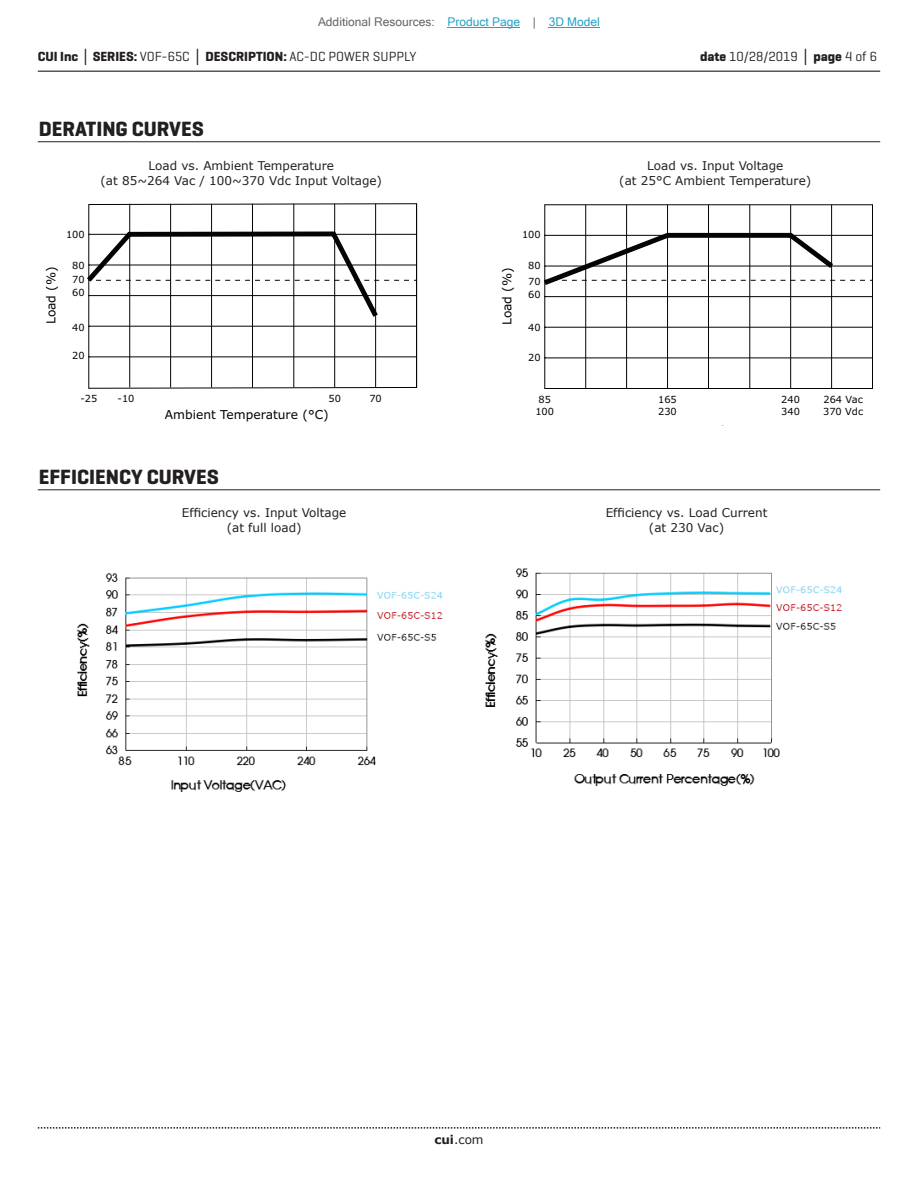
<style>
.page{position:relative;width:918px;height:1188px;background:#fff}
.page>*{position:absolute;margin:0;border:0;box-sizing:border-box;transform-origin:0 0}
.t1{font:700 21px "Geogrotesque";color:#231f20}
.t2{font:700 13.5px "Geogrotesque";color:#231f20}
.t3{font:13.5px "Geogrotesque";color:#231f20}
.t4{font:12.3px "Verdana";color:#040503}
.t5{font:12px/14.4px "Verdana";color:#231f20;text-align:center}
.t6{font:12px "Microsoft Sans Serif";color:#63676b}
.t7{font:9.75px/11.7px "Verdana";color:#040503}
.s1{color:#23a4c6}
.s2{font-family:"Verdana"}
.s3{font-weight:400}
.s4{font-weight:700}
.s5{font-family:"Verdana";font-weight:700}
</style>
<div class="page">
<hr style="left:38px;top:71px;width:842px;height:1px;background:#231f20">
<svg style="left:38px;top:1127px;width:842px;height:2px"></svg>
<svg style="left:88px;top:203px;width:329px;height:186px"></svg>
<hr style="left:416px;top:204px;width:1px;height:183px;background:#040503">
<hr style="left:375px;top:204px;width:1px;height:183px;background:#040503">
<hr style="left:334px;top:204px;width:1px;height:183px;background:#040503">
<hr style="left:293px;top:204px;width:1px;height:183px;background:#040503">
<hr style="left:252px;top:204px;width:1px;height:183px;background:#040503">
<hr style="left:211px;top:204px;width:1px;height:183px;background:#040503">
<hr style="left:170px;top:204px;width:1px;height:183px;background:#040503">
<hr style="left:129px;top:204px;width:1px;height:183px;background:#040503">
<svg style="left:544px;top:204px;width:329px;height:185px"></svg>
<hr style="left:872px;top:205px;width:1px;height:184px;background:#040503">
<hr style="left:831px;top:205px;width:1px;height:184px;background:#040503">
<hr style="left:790px;top:205px;width:1px;height:184px;background:#040503">
<hr style="left:749px;top:205px;width:1px;height:184px;background:#040503">
<hr style="left:708px;top:205px;width:1px;height:184px;background:#040503">
<hr style="left:667px;top:205px;width:1px;height:184px;background:#040503">
<hr style="left:626px;top:205px;width:1px;height:184px;background:#040503">
<hr style="left:585px;top:205px;width:1px;height:184px;background:#040503">
<svg style="left:87px;top:226px;width:751px;height:96px"></svg>
<svg style="left:89px;top:280px;width:327px;height:1px"></svg>
<svg style="left:545px;top:280px;width:327px;height:1px"></svg>
<hr style="left:38px;top:141px;width:842px;height:1px;background:#231f20">
<img style="left:485px;top:568px;width:357px;height:218px">
<hr style="left:38px;top:489px;width:842px;height:1px;background:#231f20">
<img style="left:76px;top:573px;width:367px;height:219px">
<hr style="left:448px;top:27px;width:72px;height:1px;background:#23a4c6">
<hr style="left:549px;top:27px;width:51px;height:1px;background:#23a4c6">
<p class="t6" style="left:318px;top:15px;width:283px">Additional Resources: <span class="s1">Product Page</span> | <span class="s1">3D Model</span></p>
<p class="t2" style="left:38px;top:48px;width:380px">CUI Inc <span class="s2">│</span> SERIES: <span class="s3">VOF-65C</span> <span class="s2">│</span> DESCRIPTION: <span class="s3">AC-DC POWER SUPPLY</span></p>
<p class="t3" style="left:700px;top:48px;width:179px"><span class="s4">date</span> 10/28/2019 <span class="s5">│</span> <span class="s4">page</span> 4 of 6</p>
<h1 class="t1" style="left:39px;top:116px;width:167px">DERATING CURVES</h1>
<p class="t5" style="left:101px;top:158px;width:283px">Load vs. Ambient Temperature<br>(at 85~264 Vac / 100~370 Vdc Input Voltage)</p>
<p class="t5" style="left:619px;top:158px;width:194px">Load vs. Input Voltage<br>(at 25°C Ambient Temperature)</p>
<p class="t7" style="left:66px;top:228px;width:20px">100</p>
<p class="t4" style="left:43px;top:324px;width:59px;rotate:-90deg">Load (%)</p>
<p class="t7" style="left:72px;top:260px;width:14px">80</p>
<p class="t7" style="left:72px;top:273px;width:14px">70</p>
<p class="t7" style="left:72px;top:287px;width:14px">60</p>
<p class="t7" style="left:72px;top:322px;width:14px">40</p>
<p class="t7" style="left:72px;top:350px;width:14px">20</p>
<p class="t7" style="left:80px;top:392px;width:18px">-25</p>
<p class="t7" style="left:118px;top:392px;width:18px">-10</p>
<p class="t7" style="left:328px;top:392px;width:14px">50</p>
<p class="t4" style="left:165px;top:407px;width:165px">Ambient Temperature (°C)</p>
<p class="t7" style="left:369px;top:392px;width:14px">70</p>
<p class="t7" style="left:522px;top:228px;width:20px">100</p>
<p class="t4" style="left:499px;top:325px;width:59px;rotate:-90deg">Load (%)</p>
<p class="t7" style="left:528px;top:260px;width:14px">80</p>
<p class="t7" style="left:528px;top:275px;width:14px">70</p>
<p class="t7" style="left:528px;top:289px;width:14px">60</p>
<p class="t7" style="left:528px;top:322px;width:14px">40</p>
<p class="t7" style="left:528px;top:352px;width:14px">20</p>
<p class="t7" style="left:535px;top:393px;width:20px;text-align:center">85<br>100</p>
<p class="t7" style="left:658px;top:393px;width:20px">165<br>230</p>
<p class="t7" style="left:781px;top:393px;width:20px">240<br>340</p>
<p class="t7" style="left:823px;top:393px;width:42px">264 Vac<br>370 Vdc</p>
<h1 class="t1" style="left:39px;top:464px;width:181px">EFFICIENCY CURVES</h1>
<p class="t5" style="left:182px;top:505px;width:166px">Efficiency vs. Input Voltage (at full load)</p>
<p class="t5" style="left:606px;top:505px;width:163px">Efficiency vs. Load Current (at 230 Vac)</p>
<p class="t5" style="left:434px;top:1132px;width:51px"><span class="s4">cui</span>.com</p>
</div>
